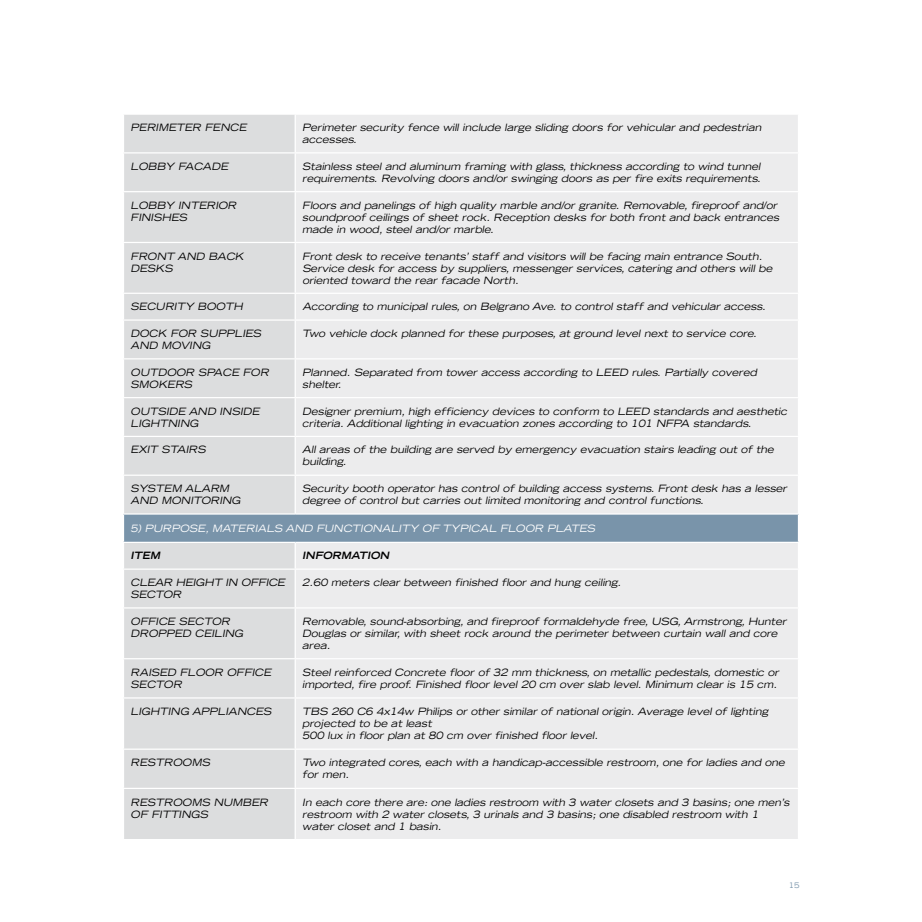
<style>
.page{position:relative;width:922px;height:922px;background:#fff}
.page>*{position:absolute;margin:0;border:0;box-sizing:border-box;transform-origin:0 0}
.t1{font:italic expanded 10px/12px "Trade Gothic LH";color:#000}
.t2{font:italic expanded 10px "Trade Gothic LH";color:#fff}
.t3{font:italic 700 expanded 10px "Trade Gothic LH";color:#000}
.t4{font:expanded 7.5px "Trade Gothic LH";color:#7994aa}
</style>
<div class="page">
<div style="left:124px;top:115px;width:170px;height:723px;background:#dcddde"></div>
<div style="left:296px;top:115px;width:501px;height:723px;background:#ececed"></div>
<div style="left:123px;top:514px;width:675px;height:28px;background:#7994aa"></div>
<hr style="left:123px;top:152px;width:172px;height:1px;background:#fff">
<hr style="left:123px;top:191px;width:172px;height:1px;background:#fff">
<hr style="left:123px;top:242px;width:172px;height:1px;background:#fff">
<hr style="left:123px;top:292px;width:172px;height:2px;background:#fff">
<hr style="left:123px;top:319px;width:172px;height:1px;background:#fff">
<hr style="left:123px;top:358px;width:172px;height:1px;background:#fff">
<hr style="left:123px;top:397px;width:172px;height:1px;background:#fff">
<hr style="left:123px;top:435px;width:172px;height:2px;background:#fff">
<hr style="left:123px;top:474px;width:172px;height:1px;background:#fff">
<svg style="left:797px;top:294px;width:1px;height:25px"></svg>
<hr style="left:295px;top:152px;width:503px;height:1px;background:#fff">
<hr style="left:295px;top:191px;width:503px;height:1px;background:#fff">
<hr style="left:295px;top:242px;width:503px;height:1px;background:#fff">
<hr style="left:295px;top:292px;width:503px;height:2px;background:#fff">
<hr style="left:295px;top:319px;width:503px;height:1px;background:#fff">
<hr style="left:295px;top:358px;width:503px;height:1px;background:#fff">
<hr style="left:295px;top:397px;width:503px;height:1px;background:#fff">
<hr style="left:295px;top:435px;width:503px;height:2px;background:#fff">
<hr style="left:295px;top:474px;width:503px;height:1px;background:#fff">
<hr style="left:123px;top:568px;width:172px;height:1px;background:#fff">
<hr style="left:123px;top:607px;width:172px;height:1px;background:#fff">
<hr style="left:123px;top:658px;width:172px;height:1px;background:#fff">
<hr style="left:123px;top:697px;width:172px;height:1px;background:#fff">
<hr style="left:123px;top:748px;width:172px;height:1px;background:#fff">
<hr style="left:123px;top:787px;width:172px;height:1px;background:#fff">
<hr style="left:295px;top:568px;width:503px;height:1px;background:#fff">
<hr style="left:295px;top:607px;width:503px;height:1px;background:#fff">
<hr style="left:295px;top:658px;width:503px;height:1px;background:#fff">
<hr style="left:295px;top:697px;width:503px;height:1px;background:#fff">
<hr style="left:295px;top:748px;width:503px;height:1px;background:#fff">
<hr style="left:295px;top:787px;width:503px;height:1px;background:#fff">
<hr style="left:123px;top:513px;width:172px;height:1px;background:#fff">
<svg style="left:123px;top:514px;width:1px;height:27px"></svg>
<hr style="left:295px;top:513px;width:503px;height:1px;background:#fff">
<svg style="left:797px;top:514px;width:1px;height:54px"></svg>
<hr style="left:123px;top:541px;width:172px;height:2px;background:#fff">
<hr style="left:295px;top:541px;width:503px;height:2px;background:#fff">
<p class="t1" style="left:130px;top:121px;width:120px">PERIMETER FENCE</p>
<p class="t1" style="left:302px;top:121px;width:462px">Perimeter security fence will include large sliding doors for vehicular and pedestrian accesses.</p>
<p class="t1" style="left:130px;top:160px;width:101px">LOBBY FACADE</p>
<p class="t1" style="left:302px;top:160px;width:462px">Stainless steel and aluminum framing with glass, thickness according to wind tunnel requirements. Revolving doors and/or swinging doors as per fire exits requirements.</p>
<p class="t1" style="left:130px;top:199px;width:110px">LOBBY INTERIOR<br>FINISHES</p>
<p class="t1" style="left:302px;top:199px;width:480px">Floors and panelings of high quality marble and/or granite. Removable, fireproof and/or soundproof ceilings of sheet rock. Reception desks for both front and back entrances made in wood, steel and/or marble.</p>
<p class="t1" style="left:131px;top:249px;width:117px">FRONT AND BACK<br>DESKS</p>
<p class="t1" style="left:302px;top:249px;width:473px">Front desk to receive tenants’ staff and visitors will be facing main entrance South.<br>Service desk for access by suppliers, messenger services, catering and others will be oriented toward the rear facade North.</p>
<p class="t1" style="left:131px;top:300px;width:116px">SECURITY BOOTH</p>
<p class="t1" style="left:302px;top:300px;width:467px">According to municipal rules, on Belgrano Ave. to control staff and vehicular access.</p>
<p class="t1" style="left:130px;top:327px;width:134px">DOCK FOR SUPPLIES<br>AND MOVING</p>
<p class="t1" style="left:302px;top:327px;width:458px">Two vehicle dock planned for these purposes, at ground level next to service core.</p>
<p class="t1" style="left:130px;top:366px;width:142px">OUTDOOR SPACE FOR<br>SMOKERS</p>
<p class="t1" style="left:302px;top:366px;width:458px">Planned. Separated from tower access according to LEED rules. Partially covered shelter.</p>
<p class="t1" style="left:131px;top:405px;width:133px">OUTSIDE AND INSIDE<br>LIGHTNING</p>
<p class="t1" style="left:302px;top:405px;width:488px">Designer premium, high efficiency devices to conform to LEED standards and aesthetic criteria. Additional lighting in evacuation zones according to 101 NFPA standards.</p>
<p class="t1" style="left:131px;top:443px;width:79px">EXIT STAIRS</p>
<p class="t1" style="left:302px;top:443px;width:475px">All areas of the building are served by emergency evacuation stairs leading out of the building.</p>
<p class="t1" style="left:130px;top:482px;width:114px">SYSTEM ALARM<br>AND MONITORING</p>
<p class="t1" style="left:302px;top:482px;width:488px">Security booth operator has control of building access systems. Front desk has a lesser degree of control but carries out limited monitoring and control functions.</p>
<p class="t2" style="left:130px;top:521px;width:468px">5) PURPOSE, MATERIALS AND FUNCTIONALITY OF TYPICAL FLOOR PLATES</p>
<p class="t3" style="left:131px;top:549px;width:33px">ITEM</p>
<p class="t3" style="left:302px;top:549px;width:91px">INFORMATION</p>
<p class="t1" style="left:131px;top:576px;width:158px">CLEAR HEIGHT IN OFFICE<br>SECTOR</p>
<p class="t1" style="left:302px;top:576px;width:322px">2.60 meters clear between finished floor and hung ceiling.</p>
<p class="t1" style="left:130px;top:615px;width:116px">OFFICE SECTOR<br>DROPPED CEILING</p>
<p class="t1" style="left:302px;top:615px;width:488px">Removable, sound-absorbing, and fireproof formaldehyde free, USG,Armstrong, Hunter<br>Douglas or similar, with sheet rock around the perimeter between curtain wall and core area.</p>
<p class="t1" style="left:130px;top:666px;width:144px">RAISED FLOOR OFFICE<br>SECTOR</p>
<p class="t1" style="left:302px;top:666px;width:480px">Steel reinforced Concrete floor of 32 mm thickness, on metallic pedestals, domestic or imported, fire proof. Finished floor level 20 cm over slab level. Minimum clear is 15 cm.</p>
<p class="t1" style="left:131px;top:705px;width:145px">LIGHTING APPLIANCES</p>
<p class="t1" style="left:302px;top:705px;width:469px">TBS 260 C6 4x14w Philips or other similar of national origin. Average level of lighting projected to be at least<br>500 lux in floor plan at 80 cm over finished floor level.</p>
<p class="t1" style="left:130px;top:756px;width:83px">RESTROOMS</p>
<p class="t1" style="left:302px;top:756px;width:486px">Two integrated cores, each with a handicap-accessible restroom, one for ladies and one for men.</p>
<p class="t1" style="left:130px;top:795px;width:141px">RESTROOMS NUMBER<br>OF FITTINGS</p>
<p class="t1" style="left:302px;top:795px;width:491px">In each core there are: one ladies restroom with 3 water closets and 3 basins; one men’s restroom with 2 water closets, 3 urinals and 3 basins; one disabled restroom with 1 water closet and 1 basin.</p>
<p class="t4" style="left:788px;top:880px;width:12px">15</p>
</div>
